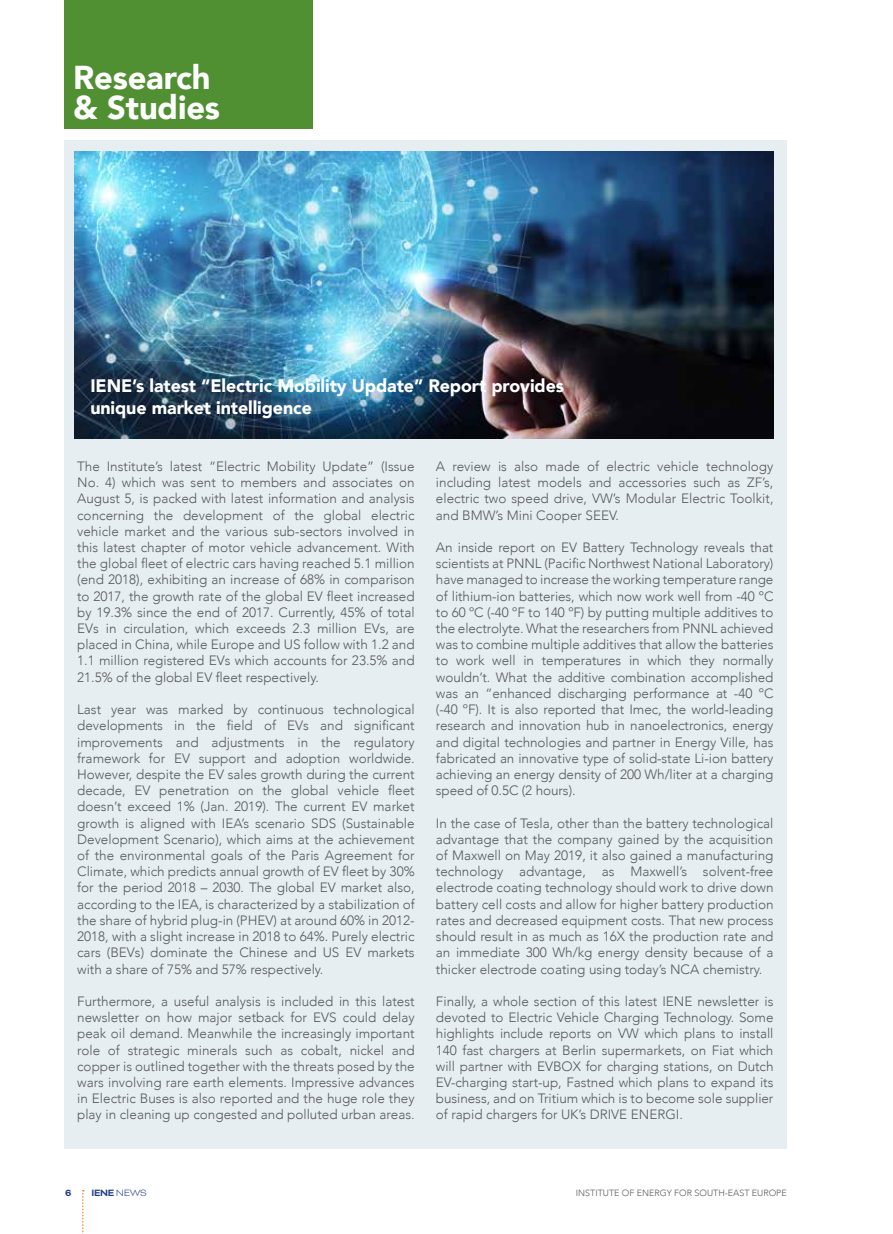
<style>
.page{position:relative;width:893px;height:1234px;background:#fff}
.page>*{position:absolute;margin:0;border:0;box-sizing:border-box;transform-origin:0 0}
.t1{font:900 33px/30px "Avenir";letter-spacing:-.005em;color:#fff}
.t2{font:900 18px/21.6px "Avenir";letter-spacing:-.005em;color:#fff}
.t3{font:300 13.5px/16.2px "Avenir";color:#58595b;text-align:justify}
.t4{font:700 10.5px "Bicyclette";color:#233e85}
.t5{font:300 9px "Avenir";color:#58595b}
.s1{font-weight:300}
</style>
<div class="page">
<svg style="left:82px;top:1190px;width:2px;height:44px"></svg>
<div style="left:64px;top:0;width:248px;height:128px;background:#519032"></div>
<div style="left:64px;top:141px;width:723px;height:1007px;background:#e7eef1"></div>
<img style="left:74px;top:151px;width:700px;height:287px">
<h1 class="t1" style="left:73px;top:62px;width:148px">Research &amp; Studies</h1>
<h2 class="t2" style="left:90px;top:375px;width:475px">IENE’s latest “Electric Mobility Update” Report provides unique market intelligence</h2>
<p class="t3" style="left:77px;top:458px;width:339px">The Institute’s latest “Electric Mobility Update” (Issue No. 4) which was sent to members and associates on August 5, is packed with latest information and analysis concerning the development of the global electric vehicle market and the various sub-sectors involved in this latest chapter of motor vehicle advancement. With the global fleet of electric cars having reached 5.1 million (end 2018), exhibiting an increase of 68% in comparison to 2017, the growth rate of the global EV fleet increased by 19.3% since the end of 2017. Currently, 45% of total EVs in circulation, which exceeds 2.3 million EVs, are placed in China, while Europe and US follow with 1.2 and 1.1 million registered EVs which accounts for 23.5% and 21.5% of the global EV fleet respectively.</p>
<p class="t3" style="left:77px;top:701px;width:339px">Last year was marked by continuous technological developments in the field of EVs and significant improvements and adjustments in the regulatory framework for EV support and adoption worldwide.<br>However, despite the EV sales growth during the current decade, EV penetration on the global vehicle fleet doesn’t exceed 1% (Jan. 2019). The current EV market growth is aligned with IEA’s scenario SDS (Sustainable Development Scenario), which aims at the achievement of the environmental goals of the Paris Agreement for Climate, which predicts annual growth of EV fleet by 30% for the period 2018 – 2030. The global EV market also, according to the IEA, is characterized by a stabilization of the share of hybrid plug-in (PHEV) at around 60% in 2012- 2018, with a slight increase in 2018 to 64%. Purely electric cars (BEVs) dominate the Chinese and US EV markets with a share of 75% and 57% respectively.</p>
<p class="t3" style="left:77px;top:992px;width:339px">Furthermore, a useful analysis is included in this latest newsletter on how major setback for EVS could delay peak oil demand. Meanwhile the increasingly important role of strategic minerals such as cobalt, nickel and copper is outlined together with the threats posed by the wars involving rare earth elements. Impressive advances in Electric Buses is also reported and the huge role they play in cleaning up congested and polluted urban areas.</p>
<p class="t3" style="left:436px;top:458px;width:339px">A review is also made of electric vehicle technology including latest models and accessories such as ZF’s, electric two speed drive, VW’s Modular Electric Toolkit, and BMW’s Mini Cooper SEEV.</p>
<p class="t3" style="left:436px;top:539px;width:339px">An inside report on EV Battery Technology reveals that scientists at PNNL (Pacific Northwest National Laboratory) have managed to increase the working temperature range of lithium-ion batteries, which now work well from -40 ºC to 60 ºC (-40 ºF to 140 ºF) by putting multiple additives to the electrolyte. What the researchers from PNNL achieved was to combine multiple additives that allow the batteries to work well in temperatures in which they normally wouldn’t. What the additive combination accomplished was an “enhanced discharging performance at -40 ºC (-40 ºF). It is also reported that Imec, the world-leading research and innovation hub in nanoelectronics, energy and digital technologies and partner in Energy Ville, has fabricated an innovative type of solid-state Li-ion battery achieving an energy density of 200 Wh/liter at a charging speed of 0.5C (2 hours).</p>
<p class="t3" style="left:436px;top:814px;width:339px">In the case of Tesla, other than the battery technological advantage that the company gained by the acquisition of Maxwell on May 2019, it also gained a manufacturing technology advantage, as Maxwell’s solvent-free electrode coating technology should work to drive down battery cell costs and allow for higher battery production rates and decreased equipment costs. That new process should result in as much as 16X the production rate and an immediate 300 Wh/kg energy density because of a thicker electrode coating using today’s NCA chemistry.</p>
<p class="t3" style="left:436px;top:992px;width:339px">Finally, a whole section of this latest IENE newsletter is devoted to Electric Vehicle Charging Technology. Some highlights include reports on VW which plans to install 140 fast chargers at Berlin supermarkets, on Fiat which will partner with EVBOX for charging stations, on Dutch EV-charging start-up, Fastned which plans to expand its business, and on Tritium which is to become sole supplier of rapid chargers for UK’s DRIVE ENERGI.</p>
<p class="t4" style="left:65px;top:1186px;width:8px">6</p>
<p class="t4" style="left:92px;top:1186px;width:57px">IENE <span class="s1">NEWS</span></p>
<p class="t5" style="left:576px;top:1187px;width:212px">INSTITUTE OF ENERGY FOR SOUTH-EAST EUROPE</p>
</div>
